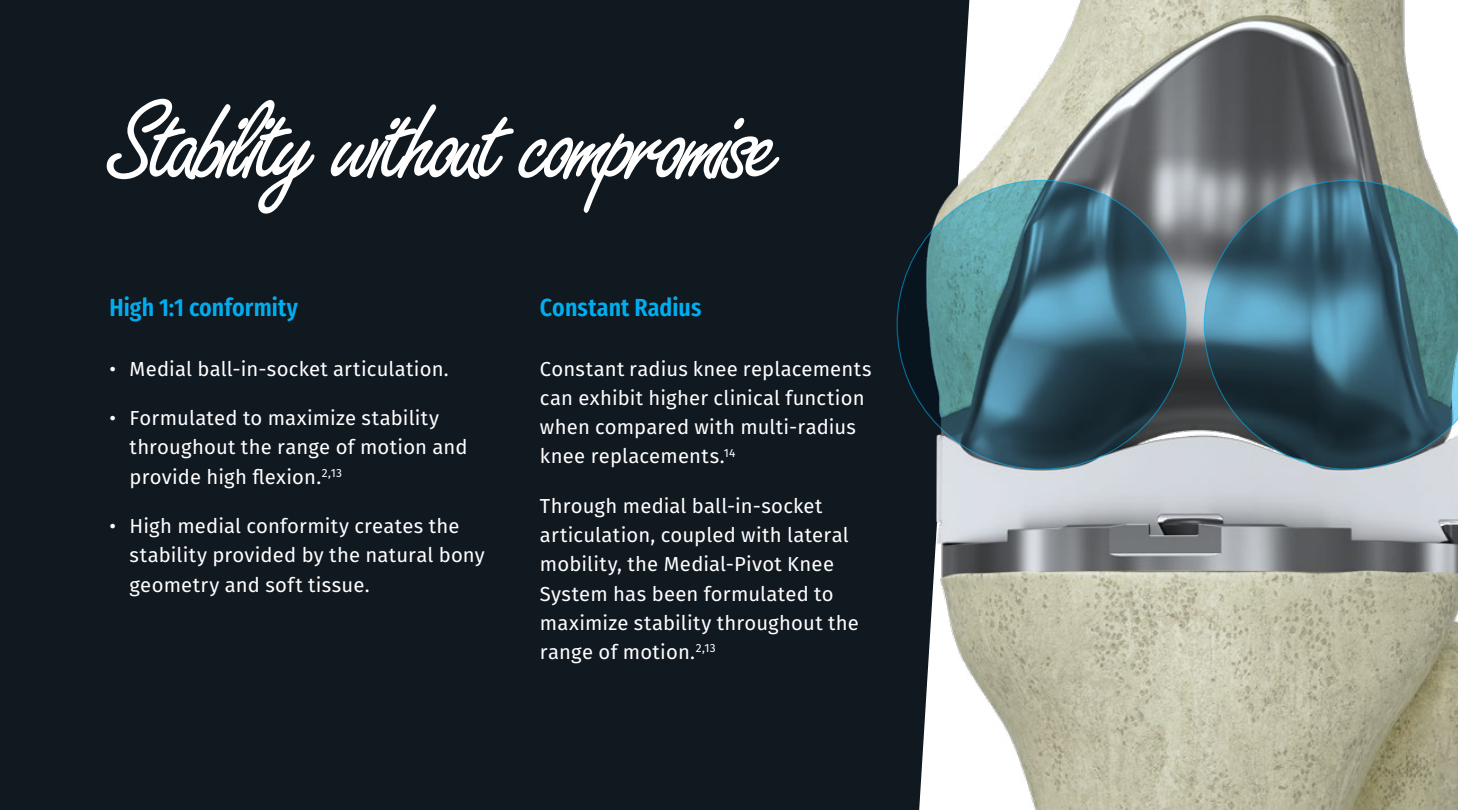
<style>
.page{position:relative;width:1458px;height:810px;background:#fff}
.page>*{position:absolute;margin:0;border:0;box-sizing:border-box;transform-origin:0 0}
.t1{font:123.75px "Freestyle Script";letter-spacing:-.065em;color:#fff}
.t2{font:600 24.75px "Fira Sans Condensed";color:#00aeef}
.t3{font:20.25px/29.2px "Fira Sans";letter-spacing:.01em;color:#fff}
</style>
<div class="page">
<div style="left:0;top:0;width:896px;height:810px;background:#101820"></div>
<img style="left:896px;top:0;width:562px;height:810px">
<svg style="left:897px;top:180px;width:289px;height:289px;background:#3a6572"></svg>
<svg style="left:1204px;top:180px;width:254px;height:290px;background:#4b6e7b"></svg>
<h1 class="t1" style="left:109px;top:76px;width:677px">Stability without compromise</h1>
<p class="t2" style="left:109px;top:285px;width:190px">High 1:1 conformity</p>
<p class="t3" style="left:109px;top:354px;width:341px">• Medial ball-in-socket articulation.</p>
<p class="t3" style="left:130px;top:403px;width:340px;text-indent:-20px">• Formulated to maximize stability throughout the range of motion and provide high flexion.<sup>2,13</sup></p>
<p class="t3" style="left:130px;top:511px;width:357px;text-indent:-20px">• High medial conformity creates the stability provided by the natural bony geometry and soft tissue.</p>
<p class="t2" style="left:540px;top:285px;width:163px">Constant Radius</p>
<p class="t3" style="left:540px;top:354px;width:333px">Constant radius knee replacements can exhibit higher clinical function when compared with multi-radius knee replacements.<sup>14</sup></p>
<p class="t3" style="left:540px;top:491px;width:321px">Through medial ball-in-socket articulation, coupled with lateral mobility, the Medial-Pivot Knee<br>System has been formulated to maximize stability throughout the range of motion.<sup>2,13</sup></p>
</div>
